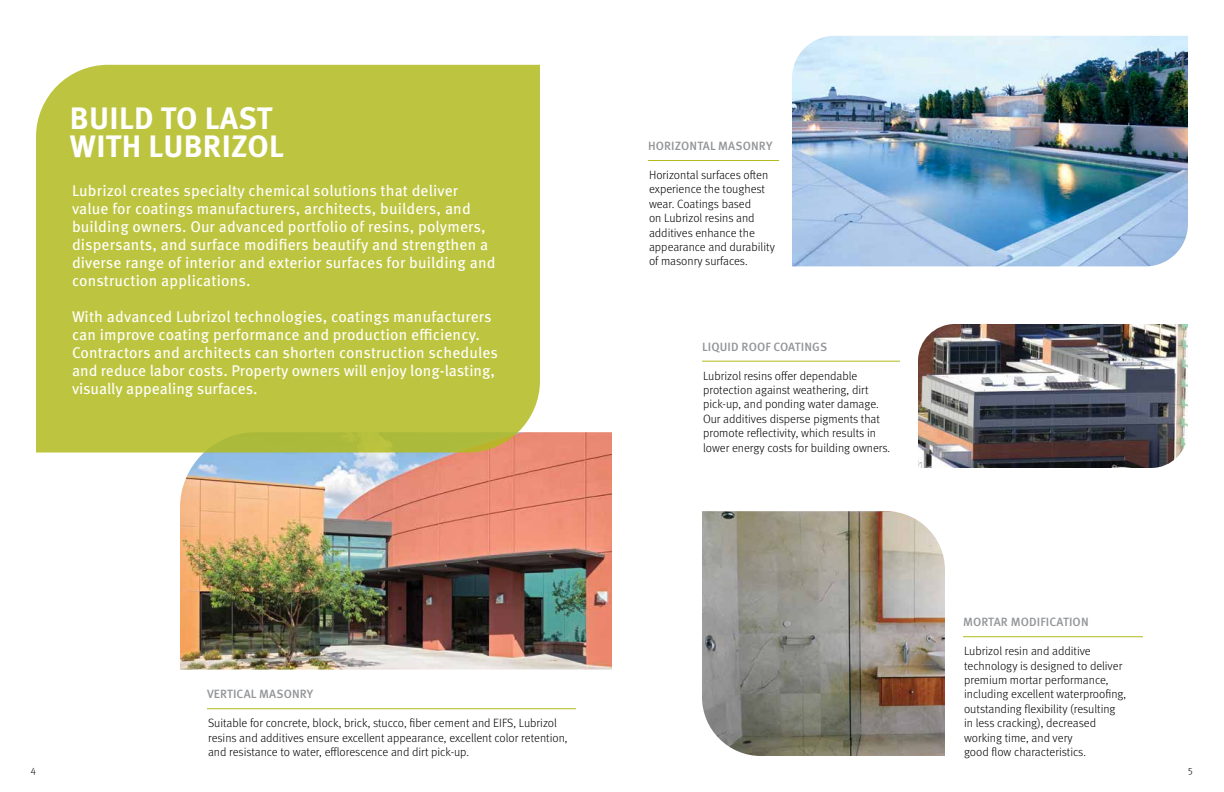
<style>
.page{position:relative;width:1224px;height:792px;background:#fff}
.page>*{position:absolute;margin:0;border:0;box-sizing:border-box;transform-origin:0 0}
.t1{font:700 31px/28.8px "Meta OT";letter-spacing:.01em;color:#fff}
.t2{font:15.5px/18px "Meta OT";letter-spacing:.01em;color:#fff}
.t3{font:300 12px/14.4px "Meta OT";color:#000}
.t4{font:500 12px "Meta OT";letter-spacing:.01em;color:#939598}
.t5{font:300 10px "Meta OT";color:#000}
</style>
<div class="page">
<img style="left:180px;top:432px;width:432px;height:238px">
<img style="left:702px;top:511px;width:243px;height:245px">
<hr style="left:207px;top:708px;width:369px;height:1px;background:#b2bb1e">
<hr style="left:702px;top:361px;width:198px;height:1px;background:#b2bb1e">
<hr style="left:648px;top:160px;width:131px;height:1px;background:#b2bb1e">
<hr style="left:963px;top:636px;width:180px;height:1px;background:#b2bb1e">
<img style="left:918px;top:324px;width:270px;height:144px">
<img style="left:792px;top:36px;width:396px;height:230px">
<div style="left:36px;top:65px;width:504px;height:388px;background:#bdc540"></div>
<h1 class="t1" style="left:70px;top:104px;width:216px">BUILD TO LAST<br>WITH LUBRIZOL</h1>
<p class="t2" style="left:72px;top:182px;width:425px">Lubrizol creates specialty chemical solutions that deliver value for coatings manufacturers, architects, builders, and building owners. Our advanced portfolio of resins, polymers, dispersants, and surface modifiers beautify and strengthen a diverse range of interior and exterior surfaces for building and construction applications.</p>
<p class="t2" style="left:72px;top:308px;width:428px">With advanced Lubrizol technologies, coatings manufacturers can improve coating performance and production efficiency.<br>Contractors and architects can shorten construction schedules and reduce labor costs. Property owners will enjoy long-lasting, visually appealing surfaces.</p>
<p class="t4" style="left:207px;top:687px;width:108px">VERTICAL MASONRY</p>
<p class="t3" style="left:208px;top:716px;width:361px">Suitable for concrete, block, brick, stucco, fiber cement and EIFS, Lubrizol resins and additives ensure excellent appearance, excellent color retention, and resistance to water, efflorescence and dirt pick-up.</p>
<p class="t4" style="left:648px;top:139px;width:126px">HORIZONTAL MASONRY</p>
<p class="t3" style="left:649px;top:168px;width:127px">Horizontal surfaces often experience the toughest wear. Coatings based<br>on Lubrizol resins and additives enhance the appearance and durability of masonry surfaces.</p>
<p class="t4" style="left:702px;top:339px;width:127px">LIQUID ROOF COATINGS</p>
<p class="t3" style="left:703px;top:369px;width:189px">Lubrizol resins offer dependable protection against weathering, dirt pick-up, and ponding water damage.<br>Our additives disperse pigments that promote reflectivity, which results in lower energy costs for building owners.</p>
<p class="t4" style="left:963px;top:615px;width:127px">MORTAR MODIFICATION</p>
<p class="t3" style="left:964px;top:644px;width:164px">Lubrizol resin and additive technology is designed to deliver premium mortar performance, including excellent waterproofing, outstanding flexibility (resulting in less cracking), decreased working time, and very<br>good flow characteristics.</p>
<p class="t5" style="left:31px;top:763px;width:7px">4</p>
<p class="t5" style="left:1188px;top:763px;width:6px">5</p>
</div>
